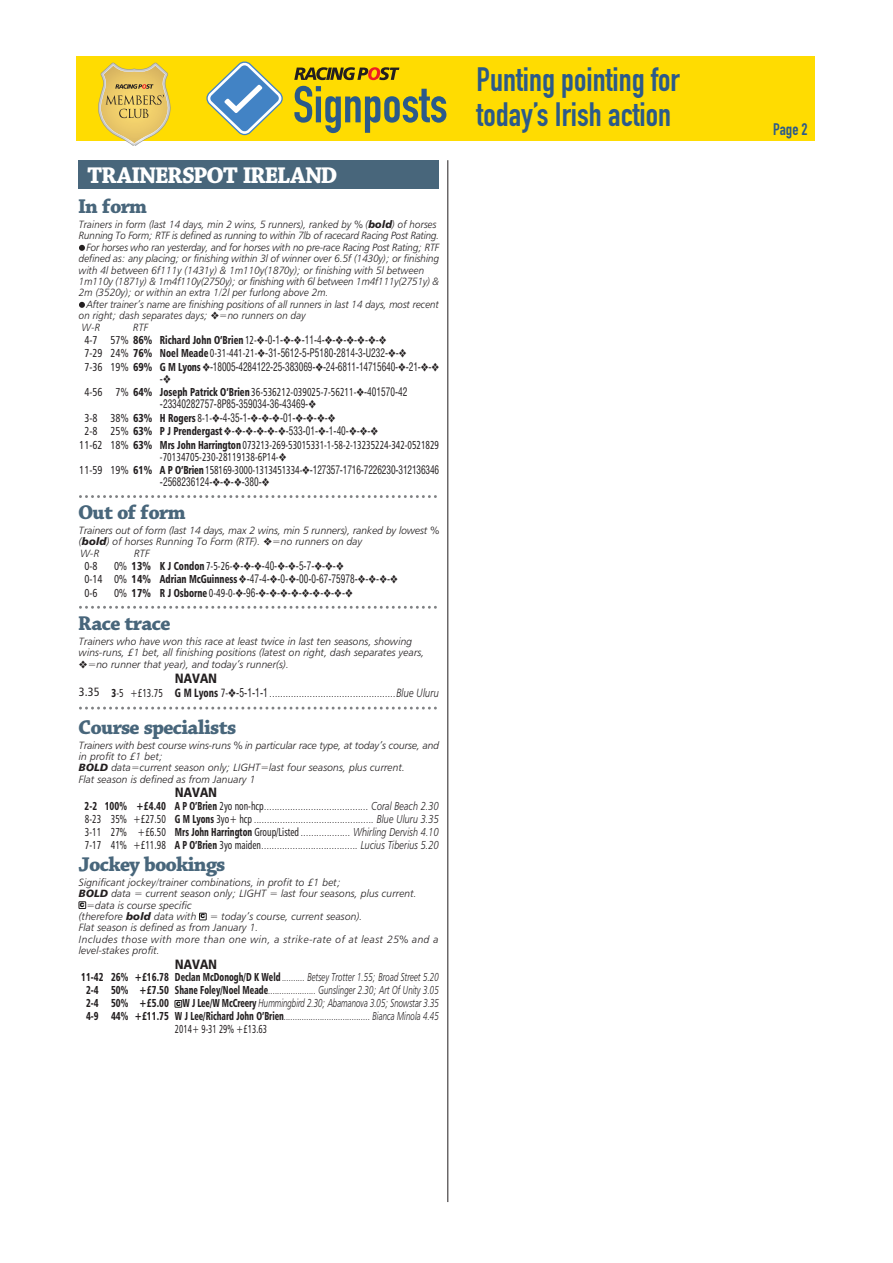
<style>
.page{position:relative;width:893px;height:1263px;background:#fff}
.page>*{position:absolute;margin:0;border:0;box-sizing:border-box;transform-origin:0 0}
.t1{font:51px "DIN Engschrift Std";color:#2b5a8a}
.t2{font:33.3px/34.5px "DIN Engschrift Std";color:#2b5a8a}
.t3{font:700 24px "RP Chaparral";color:#fff}
.t4{font:700 21px "RP Chaparral";color:#48667b}
.t5{font:16.5px "DIN Engschrift Std";color:#2b5a8a}
.t6{font:13.5px "Humanist 777 BT Black Condensed B";color:#231f20}
.t7{font:12px "Humanist 777 BT Light Italic B";color:#231f20;scale:.8 1}
.t8{font:condensed 11.55px/13.5px "Swiss 721 BT";color:#231f20;scale:.81 1}
.t9{font:11.55px/12.9px "Humanist 777 BT Light Italic B";color:#231f20;text-align:justify;scale:.81 1}
.t10{font:11.55px/12.9px "Humanist 777 BT Light Italic B";color:#231f20;text-align:center;scale:.7 1}
.t11{font:11.55px/12px "Humanist 777 BT Roman Condensed B";color:#231f20;scale:.9 1}
.t12{font:11.55px "Humanist 777 BT Black Condensed B";color:#231f20;scale:.9 1}
.t13{font:11.55px "Humanist 777 BT Roman Condensed B";color:#231f20;scale:.75 1}
.t14{font:10.5px/11.4px "Humanist 777 BT Light Italic B";color:#231f20}
.t15{font:10.5px "Humanist 777 BT Light Italic B";color:#231f20;scale:.96 1}
.t16{font:10.5px "Humanist 777 BT Light Italic B";letter-spacing:-.02em;color:#231f20;scale:.96 1}
.s1{font-family:"Humanist 777 BT Black Italic B"}
.s2{font-family:"Humanist 777 BT Roman Condensed B"}
.s3{font-family:"Swiss 721 BT";font-stretch:condensed}
.s4{font-family:"Humanist 777 BT Roman Condensed B";font-stretch:normal}
.s5{font-family:"Humanist 777 BT Black Condensed B";font-stretch:normal}
.s6{font-family:"Humanist 777 BT Black Condensed B"}
.s7{font-family:"Humanist 777 BT Black Condensed B";font-size:11.55px}
.s8{font-family:"Humanist 777 BT Roman Condensed B";font-size:11.55px}
.s9{font-family:"Swiss 721 BT";font-weight:900;font-size:6px;color:#000}
</style>
<div class="page">
<div style="left:76px;top:56px;width:738px;height:85px;background:#ffdc01"></div>
<svg style="left:206px;top:61px;width:77px;height:74px"></svg>
<svg style="left:294px;top:67px;width:105px;height:13px"></svg>
<svg style="left:98px;top:62px;width:73px;height:83px"></svg>
<hr style="left:448px;top:160px;width:1px;height:1042px;background:#231f20">
<div style="left:79px;top:160px;width:360px;height:29px;background:#48667b"></div>
<svg style="left:79px;top:245px;width:6px;height:6px"></svg>
<svg style="left:79px;top:302px;width:6px;height:6px"></svg>
<svg style="left:80px;top:495px;width:357px;height:3px"></svg>
<svg style="left:80px;top:606px;width:357px;height:3px"></svg>
<svg style="left:80px;top:707px;width:357px;height:3px"></svg>
<div style="left:79px;top:901px;width:7px;height:8px;border:1px solid #231f20"></div>
<div style="left:199px;top:913px;width:7px;height:7px;border:1px solid #231f20"></div>
<div style="left:175px;top:1000px;width:7px;height:7px;border:1px solid #231f20"></div>
<h1 class="t1" style="left:293px;top:86px;width:156px">Signposts</h1>
<h3 class="t3" style="left:87px;top:161px;width:251px">TRAINERSPOT IRELAND</h3>
<h3 class="t4" style="left:79px;top:198px;width:69px">In form</h3>
<p class="t15" style="left:79px;top:220px;width:374px">Trainers in form (last 14 days, min 2 wins, 5 runners), ranked by % (<span class="s1">bold</span>) of horses</p>
<p class="t16" style="left:79px;top:231px;width:377px">Running To Form; RTF is defined as running to within 7lb of racecard Racing Post Rating.</p>
<p class="t16" style="left:86px;top:243px;width:369px">For horses who ran yesterday, and for horses with no pre-race Racing Post Rating; RTF</p>
<p class="t15" style="left:79px;top:254px;width:377px">defined as: any placing; or finishing within 3l of winner over 6.5f (1430y); or finishing</p>
<p class="t15" style="left:79px;top:266px;width:361px">with 4l between 6f111y (1431y) &amp; 1m110y(1870y); or finishing with 5l between</p>
<p class="t16" style="left:79px;top:277px;width:377px">1m110y (1871y) &amp; 1m4f110y(2750y); or finishing with 6l between 1m4f111y(2751y) &amp;</p>
<p class="t15" style="left:79px;top:288px;width:262px">2m (3520y); or within an extra 1/2l per furlong above 2m.</p>
<p class="t15" style="left:86px;top:300px;width:369px">After trainer’s name are finishing positions of all runners in last 14 days, most recent</p>
<p class="t15" style="left:79px;top:311px;width:238px">on right; dash separates days; ❖=no runners on day</p>
<p class="t15" style="left:82px;top:323px;width:21px">W-R</p>
<p class="t15" style="left:133px;top:323px;width:17px">RTF</p>
<p class="t12" style="left:84px;top:335px;width:337px"><span class="s2">4-7 57%</span> 86% Richard John O’Brien <span class="s2">12-</span>❖<span class="s3">-0-1-</span>❖<span class="s3">-</span>❖<span class="s3">-11-4-</span>❖<span class="s3">-</span>❖<span class="s3">-</span>❖<span class="s3">-</span>❖<span class="s3">-</span>❖<span class="s3">-</span>❖</p>
<p class="t8" style="left:84px;top:346px;width:440px"><span class="s4">7-29 24%</span> <span class="s5">76% Noel Meade</span> <span class="s4">0-31-441-21-</span>❖-31-5612-5-P5180-2814-3-U232-❖-❖<br><span class="s4">7-36 19%</span> <span class="s5">69% G M Lyons</span> ❖-18005-4284122-25-383069-❖-24-6811-14715640-❖-21-❖-❖</p>
<p class="t8" style="left:160px;top:372px;width:15px">-❖</p>
<p class="t11" style="left:84px;top:387px;width:360px">4-56 7% <span class="s6">64% Joseph Patrick O’Brien</span> 36-536212-039025-7-56211-❖<span class="s3">-401570-42</span></p>
<p class="t8" style="left:84px;top:397px;width:364px;text-indent:76px">-23340282757-8P85-359034-36-43469-❖<br><span class="s4">3-8 38%</span> <span class="s5">63% H Rogers</span> <span class="s4">8-1-</span>❖-4-35-1-❖-❖-❖-01-❖-❖-❖-❖<br><span class="s4">2-8 25%</span> <span class="s5">63% P J Prendergast</span> ❖-❖-❖-❖-❖-❖-533-01-❖-1-40-❖-❖-❖</p>
<p class="t11" style="left:160px;top:439px;width:312px;text-indent:-81px">11-62 18% <span class="s6">63% Mrs John Harrington</span> 073213-269-53015331-1-58-2-13235224-342-0521829 -70134705-230-28119138-6P14-❖</p>
<p class="t11" style="left:79px;top:465px;width:401px">11-59 19% <span class="s6">61% A P O’Brien</span> 158169-3000-1313451334-❖<span class="s3">-127357-1716-7226230-312136346</span></p>
<p class="t8" style="left:160px;top:475px;width:137px">-2568236124-❖-❖-❖-380-❖</p>
<h3 class="t4" style="left:79px;top:504px;width:108px">Out of form</h3>
<p class="t14" style="left:79px;top:525px;width:362px">Trainers out of form (last 14 days, max 2 wins, min 5 runners), ranked by lowest % (<span class="s1">bold</span>) of horses Running To Form (RTF). ❖=no runners on day<br>W-R</p>
<p class="t14" style="left:134px;top:548px;width:17px">RTF</p>
<p class="t8" style="left:84px;top:559px;width:389px;text-indent:30px"><span class="s4">0%</span> <span class="s5">13% K J Condon</span> <span class="s4">7-5-26-</span>❖-❖-❖-40-❖-❖-5-7-❖-❖-❖<br><span class="s4">0-14 0%</span> <span class="s5">14% Adrian McGuinness</span> ❖-47-4-❖-0-❖-00-0-67-75978-❖-❖-❖-❖</p>
<p class="t11" style="left:84px;top:588px;width:16px">0-6</p>
<p class="t12" style="left:114px;top:588px;width:267px"><span class="s2">0%</span> 17% R J Osborne <span class="s2">0-49-0-</span>❖<span class="s3">-96-</span>❖<span class="s3">-</span>❖<span class="s3">-</span>❖<span class="s3">-</span>❖<span class="s3">-</span>❖<span class="s3">-</span>❖<span class="s3">-</span>❖<span class="s3">-</span>❖<span class="s3">-</span>❖</p>
<h3 class="t4" style="left:79px;top:615px;width:93px">Race trace</h3>
<p class="t14" style="left:79px;top:636px;width:347px">Trainers who have won this race at least twice in last ten seasons, showing wins-runs, £1 bet, all finishing positions (latest on right, dash separates years,</p>
<p class="t14" style="left:79px;top:659px;width:212px">❖=no runner that year), and today’s runner(s).</p>
<p class="t6" style="left:175px;top:673px;width:44px">NAVAN</p>
<p class="t7" style="left:79px;top:688px;width:452px"><span class="s2">3.35</span> <span class="s7">3</span><span class="s8">-5 +£13.75</span> <span class="s6">G M Lyons</span> <span class="s2">7-</span>❖<span class="s3">-5-1-1-1</span> ...............................................Blue Uluru</p>
<h3 class="t4" style="left:79px;top:719px;width:158px">Course specialists</h3>
<p class="t14" style="left:79px;top:740px;width:362px">Trainers with best course wins-runs % in particular race type, at today’s course, and in profit to £1 bet;<br><span class="s1">BOLD</span> data=current season only; LIGHT=last four seasons, plus current.<br>Flat season is defined as from January 1</p>
<p class="t6" style="left:175px;top:787px;width:44px">NAVAN</p>
<p class="t9" style="left:85px;top:800px;width:439px"><span class="s6">2-2 100% +£4.40 A P O’Brien</span> <span class="s2">2yo non-hcp</span>........................................ Coral Beach 2.30<br><span class="s2">8-23 35% +£27.50</span> <span class="s6">G M Lyons</span> <span class="s2">3yo+ hcp</span> .............................................. Blue Uluru 3.35<br><span class="s2">3-11 27% +£6.50</span> <span class="s6">Mrs John Harrington</span> <span class="s2">Group/Listed</span> ................... Whirling Dervish 4.10<br><span class="s2">7-17 41% +£11.98</span> <span class="s6">A P O’Brien</span> <span class="s2">3yo maiden</span>..................................... Lucius Tiberius 5.20</p>
<h3 class="t4" style="left:79px;top:856px;width:148px">Jockey bookings</h3>
<p class="t14" style="left:79px;top:877px;width:361px">Significant jockey/trainer combinations, in profit to £1 bet;<br><span class="s1">BOLD</span> data = current season only; LIGHT = last four seasons, plus current.<br><sup>C</sup> =data is course specific<br>(therefore <span class="s1">bold</span> data with <sup>C</sup> = today’s course, current season).<br>Flat season is defined as from January 1.<br>Includes those with more than one win, a strike-rate of at least 25% and a level-stakes profit.</p>
<p class="t6" style="left:175px;top:958px;width:44px">NAVAN</p>
<p class="t10" style="left:81px;top:972px;width:513px"><span class="s6">11-42 26% +£16.78 Declan McDonogh/D K Weld</span> .......... Betsey Trotter 1.55; Broad Street 5.20<br><span class="s6">2-4 50% +£7.50 Shane Foley/Noel Meade</span>..................... Gunslinger 2.30; Art Of Unity 3.05<br><span class="s6">2-4 50% +£5.00</span> <span class="s9">C</span> <span class="s6">W J Lee/W McCreery</span> Hummingbird 2.30; Abamanova 3.05; Snowstar 3.35<br><span class="s6">4-9 44% +£11.75 W J Lee/Richard John O’Brien</span>...................................... Bianca Minola 4.45</p>
<p class="t13" style="left:175px;top:1024px;width:124px">2014+ 9-31 29% +£13.63</p>
<p class="t11" style="left:84px;top:561px;width:16px">0-8</p>
<h2 class="t2" style="left:477px;top:65px;width:205px">Punting pointing for today’s Irish action</h2>
<h3 class="t5" style="left:773px;top:123px;width:36px">Page 2</h3>
</div>
